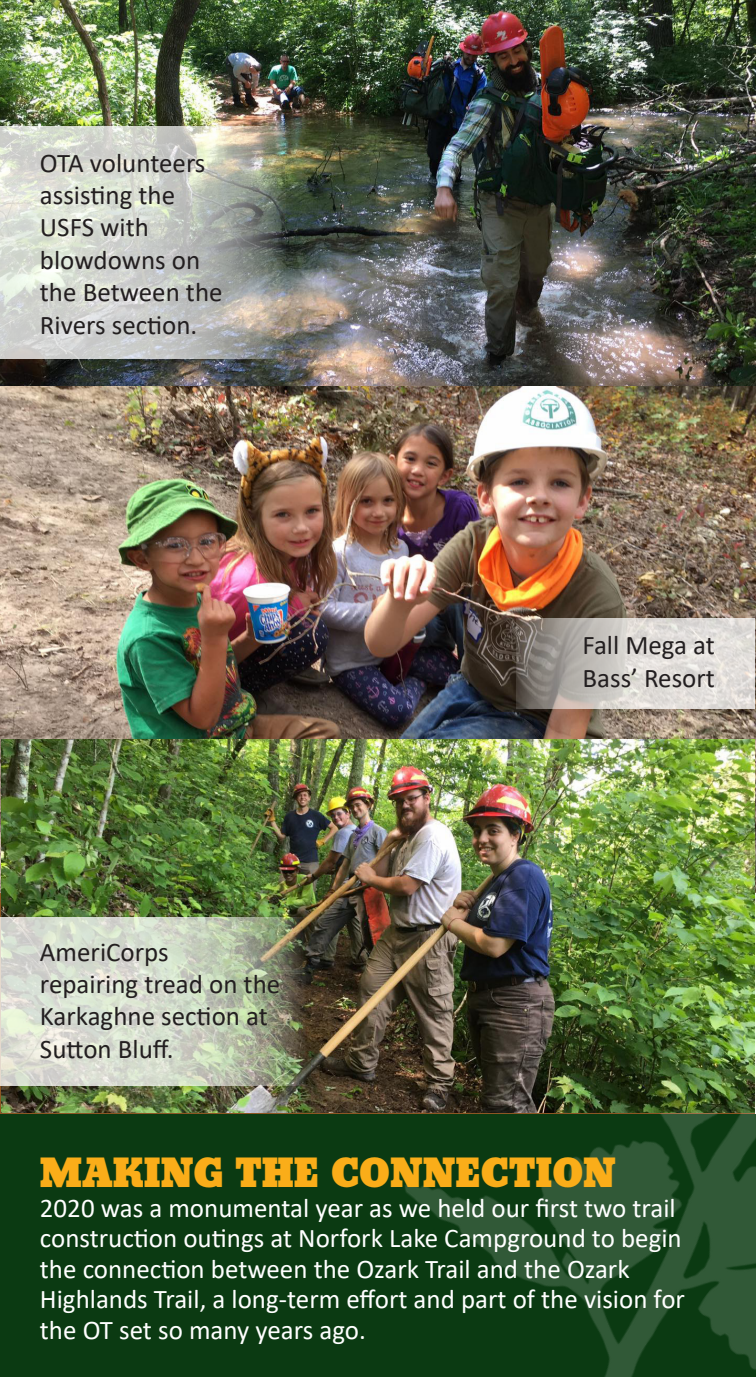
<style>
.page{position:relative;width:756px;height:1377px;background:#fff}
.page>*{position:absolute;margin:0;border:0;box-sizing:border-box;transform-origin:0 0}
.t1{font:700 40.5px "Beton CG Extra";color:#faad19}
.t2{font:27px/30.4px "Calibri";color:#fff}
.t3{font:27px/32.4px "Calibri";color:#231f20}
</style>
<div class="page">
<div style="left:0;top:1114px;width:756px;height:263px;background:#0b3a12"></div>
<img style="left:135px;top:106px;width:621px;height:1271px">
<img style="left:0;top:325px;width:756px;height:568px">
<img style="left:0;top:0;width:755px;height:385px">
<img style="left:2px;top:739px;width:752px;height:373px">
<svg style="left:0;top:917px;width:306px;height:169px;background:#c5cbb9"></svg>
<svg style="left:0;top:126px;width:286px;height:232px;background:#c4c6bf"></svg>
<svg style="left:516px;top:618px;width:238px;height:90px;background:#c6c2bd"></svg>
<p class="t3" style="left:40px;top:146px;width:167px">OTA volunteers assisting the</p>
<p class="t3" style="left:40px;top:211px;width:110px">USFS with</p>
<p class="t3" style="left:40px;top:243px;width:184px">blowdowns on the Between the<br>Rivers section.</p>
<p class="t3" style="left:40px;top:935px;width:130px">AmeriCorps</p>
<p class="t3" style="left:40px;top:967px;width:242px">repairing tread on the<br>Karkaghne section at<br>Sutton Bluff.</p>
<p class="t3" style="left:582px;top:629px;width:134px">Fall Mega at</p>
<p class="t3" style="left:582px;top:661px;width:134px">Bass’ Resort</p>
<p class="t1" style="left:40px;top:1146px;width:578px">MAKING THE CONNECTION</p>
<p class="t2" style="left:40px;top:1192px;width:643px">2020 was a monumental year as we held our first two trail construction outings at Norfork Lake Campground to begin the connection between the Ozark Trail and the Ozark</p>
<p class="t2" style="left:40px;top:1283px;width:647px">Highlands Trail, a long-term effort and part of the vision for the OT set so many years ago.</p>
</div>
